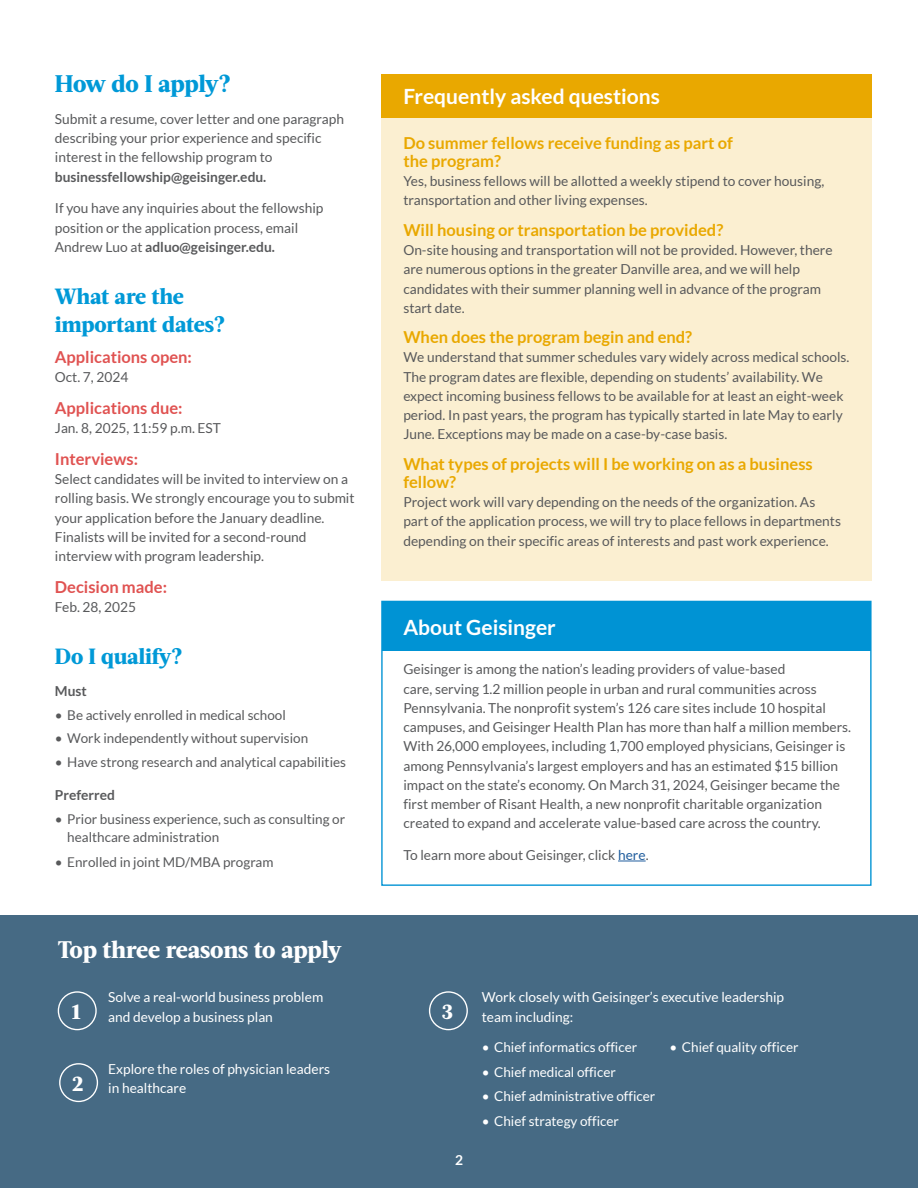
<style>
.page{position:relative;width:918px;height:1188px;background:#fff}
.page>*{position:absolute;margin:0;border:0;box-sizing:border-box;transform-origin:0 0}
.t1{font:800 24px "Acta";letter-spacing:-.01em;color:#fff}
.t2{font:800 24px "Acta";letter-spacing:-.02em;color:#0099d7}
.t3{font:800 22.05px/27.5px "Acta";letter-spacing:-.01em;color:#0099d7}
.t4{font:800 22.05px "Acta";color:#fff}
.t5{font:700 21px "Lato";color:#fff}
.t6{font:700 16.5px/18px "Lato";color:#e9a800}
.t7{font:700 16.5px "Lato";color:#e05251}
.t8{font:13.8px/19.2px "Lato";color:#58595b}
.t9{font:13.8px/19.2px "Lato";color:#fff}
.t10{font:700 13.8px "Lato";color:#58595b}
.t11{font:700 13.8px "Lato";color:#fff}
.t12{font:13.5px/18px "Lato";color:#58595b}
.t13{font:13.5px "Lato";color:#fff}
.s1{font-weight:700}
.s2{color:#215e9e}
</style>
<div class="page">
<div style="left:0;top:916px;width:918px;height:272px;background:#466a84"></div>
<div style="left:58px;top:991px;width:39px;height:39px;border:1px solid #fff;border-radius:50%"></div>
<div style="left:59px;top:1063px;width:39px;height:39px;border:1px solid #fff;border-radius:50%"></div>
<div style="left:429px;top:991px;width:39px;height:39px;border:1px solid #fff;border-radius:50%"></div>
<div style="left:382px;top:601px;width:489px;height:50px;background:#0093d4"></div>
<div style="left:381px;top:601px;width:491px;height:285px;border:1px solid #0093d4"></div>
<div style="left:381px;top:74px;width:491px;height:506px;background:#fbefd1"></div>
<div style="left:381px;top:74px;width:491px;height:44px;background:#e9a800"></div>
<svg style="left:618px;top:861px;width:28px;height:1px"></svg>
<h1 class="t2" style="left:55px;top:70px;width:178px">How do I apply?</h1>
<p class="t8" style="left:55px;top:109px;width:291px">Submit a resume, cover letter and one paragraph describing your prior experience and specific interest in the fellowship program to</p>
<p class="t10" style="left:55px;top:169px;width:213px">businessfellowship@geisinger.edu.</p>
<p class="t8" style="left:55px;top:199px;width:270px">If you have any inquiries about the fellowship position or the application process, email<br>Andrew Luo at <span class="s1">adluo@geisinger.edu.</span></p>
<h2 class="t3" style="left:55px;top:283px;width:172px">What are the important dates?</h2>
<p class="t7" style="left:55px;top:348px;width:139px">Applications open:</p>
<p class="t8" style="left:55px;top:368px;width:75px">Oct. 7, 2024</p>
<p class="t7" style="left:55px;top:399px;width:129px">Applications due:</p>
<p class="t8" style="left:55px;top:419px;width:168px">Jan. 8, 2025, 11:59 p.m. EST</p>
<p class="t7" style="left:55px;top:449px;width:85px">Interviews:</p>
<p class="t8" style="left:55px;top:469px;width:301px">Select candidates will be invited to interview on a rolling basis. We strongly encourage you to submit your application before the January deadline.<br>Finalists will be invited for a second-round interview with program leadership.</p>
<p class="t7" style="left:55px;top:577px;width:114px">Decision made:</p>
<p class="t8" style="left:55px;top:597px;width:83px">Feb. 28, 2025</p>
<h2 class="t3" style="left:55px;top:643px;width:129px">Do I qualify?</h2>
<p class="t10" style="left:55px;top:683px;width:33px">Must</p>
<p class="t12" style="left:55px;top:706px;width:232px">• Be actively enrolled in medical school</p>
<p class="t12" style="left:55px;top:729px;width:255px">• Work independently without supervision</p>
<p class="t12" style="left:55px;top:753px;width:293px">• Have strong research and analytical capabilities</p>
<p class="t10" style="left:55px;top:787px;width:62px">Preferred</p>
<p class="t12" style="left:67px;top:810px;width:279px;text-indent:-12px">• Prior business experience, such as consulting or healthcare administration</p>
<p class="t12" style="left:55px;top:853px;width:220px">• Enrolled in joint MD/MBA program</p>
<h1 class="t1" style="left:58px;top:935px;width:285px">Top three reasons to apply</h1>
<p class="t9" style="left:72px;top:988px;width:253px;text-indent:37px">Solve a real-world business problem<br><sup>1</sup> and develop a business plan</p>
<p class="t9" style="left:72px;top:1060px;width:260px;text-indent:36px">Explore the roles of physician leaders<br><sup>2</sup> in healthcare</p>
<h3 class="t5" style="left:403px;top:84px;width:258px">Frequently asked questions</h3>
<p class="t6" style="left:403px;top:134px;width:331px">Do summer fellows receive funding as part of the program?</p>
<p class="t8" style="left:403px;top:172px;width:422px">Yes, business fellows will be allotted a weekly stipend to cover housing, transportation and other living expenses.</p>
<p class="t6" style="left:403px;top:221px;width:321px">Will housing or transportation be provided?</p>
<p class="t8" style="left:403px;top:240px;width:431px">On-site housing and transportation will not be provided. However, there are numerous options in the greater Danville area, and we will help candidates with their summer planning well in advance of the program start date.</p>
<p class="t6" style="left:403px;top:328px;width:290px">When does the program begin and end?</p>
<p class="t8" style="left:403px;top:348px;width:448px">We understand that summer schedules vary widely across medical schools.<br>The program dates are flexible, depending on students’ availability. We expect incoming business fellows to be available for at least an eight-week period. In past years, the program has typically started in late May to early June. Exceptions may be made on a case-by-case basis.</p>
<p class="t6" style="left:403px;top:455px;width:411px">What types of projects will I be working on as a business fellow?</p>
<p class="t8" style="left:403px;top:492px;width:439px">Project work will vary depending on the needs of the organization. As part of the application process, we will try to place fellows in departments depending on their specific areas of interests and past work experience.</p>
<h3 class="t5" style="left:403px;top:615px;width:154px">About Geisinger</h3>
<p class="t8" style="left:403px;top:660px;width:449px">Geisinger is among the nation’s leading providers of value-based<br>care, serving 1.2 million people in urban and rural communities across Pennsylvania. The nonprofit system’s 126 care sites include 10 hospital campuses, and Geisinger Health Plan has more than half a million members.<br>With 26,000 employees, including 1,700 employed physicians, Geisinger is among Pennsylvania’s largest employers and has an estimated $15 billion impact on the state’s economy. On March 31, 2024, Geisinger became the first member of Risant Health, a new nonprofit charitable organization created to expand and accelerate value-based care across the country.</p>
<p class="t8" style="left:403px;top:845px;width:247px">To learn more about Geisinger, click <span class="s2">here</span>.</p>
<h2 class="t4" style="left:442px;top:998px;width:13px">3</h2>
<p class="t11" style="left:455px;top:1152px;width:9px">2</p>
<p class="t9" style="left:482px;top:988px;width:304px">Work closely with Geisinger’s executive leadership team including:</p>
<p class="t13" style="left:482px;top:1040px;width:157px">• Chief informatics officer</p>
<p class="t13" style="left:482px;top:1064px;width:136px">• Chief medical officer</p>
<p class="t13" style="left:482px;top:1089px;width:175px">• Chief administrative officer</p>
<p class="t13" style="left:482px;top:1114px;width:139px">• Chief strategy officer</p>
<p class="t13" style="left:670px;top:1040px;width:131px">• Chief quality officer</p>
</div>
